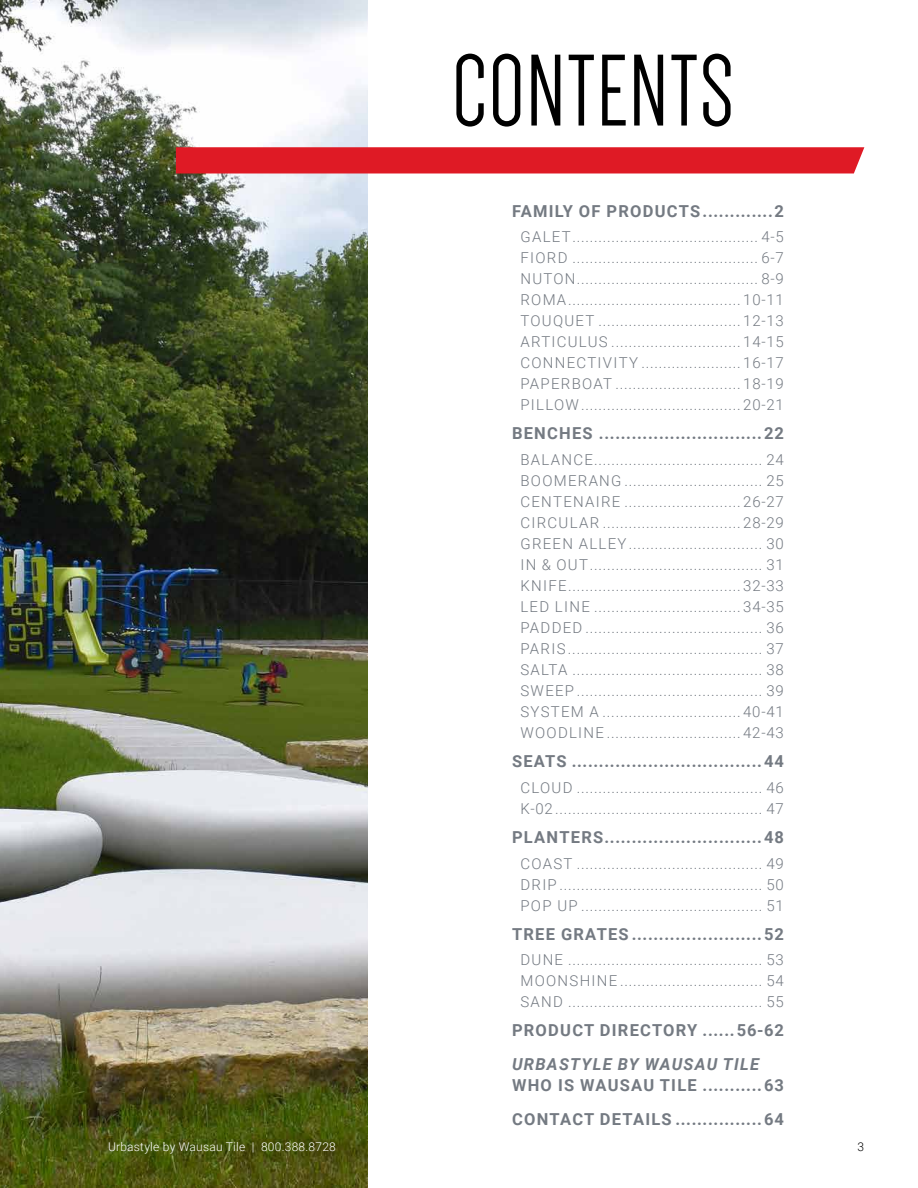
<style>
.page{position:relative;width:918px;height:1188px;background:#fff}
.page>*{position:absolute;margin:0;border:0;box-sizing:border-box;transform-origin:0 0}
.t1{font:105px "Dense";letter-spacing:.01em;color:#000}
.t2{font:700 16.5px/33.8px "Roboto";letter-spacing:.075em;color:#747a82}
.t3{font:italic 700 16.5px "Roboto";letter-spacing:.075em;color:#747a82}
.t4{font:300 15px/21px "Roboto";letter-spacing:.085em;color:#747a82;text-align:justify}
.t5{font:300 15px/21px "Roboto";letter-spacing:.055em;color:#747a82}
.t6{font:300 12px "Roboto";letter-spacing:.02em;color:#fff}
.t7{font:300 12px "Roboto";color:#000}
</style>
<div class="page">
<img style="left:0;top:0;width:367px;height:1188px">
<div style="left:176px;top:147px;width:688px;height:26px;background:#df1a25"></div>
<h1 class="t1" style="left:452px;top:39px;width:284px">CONTENTS</h1>
<p class="t2" style="left:512px;top:193px;width:273px">FAMILY OF PRODUCTS.............2</p>
<p class="t4" style="left:520px;top:226px;width:265px">GALET........................................... 4-5<br>FIORD ........................................... 6-7<br>NUTON.......................................... 8-9<br>ROMA........................................ 10-11<br>TOUQUET ................................. 12-13<br>ARTICULUS .............................. 14-15<br>CONNECTIVITY ....................... 16-17<br>PAPERBOAT ............................. 18-19<br>PILLOW..................................... 20-21</p>
<p class="t2" style="left:512px;top:416px;width:273px">BENCHES ..............................22</p>
<p class="t4" style="left:520px;top:449px;width:265px">BALANCE....................................... 24<br>BOOMERANG ................................ 25<br>CENTENAIRE ........................... 26-27<br>CIRCULAR ................................ 28-29<br>GREEN ALLEY............................... 30<br>IN &amp; OUT........................................ 31<br>KNIFE........................................ 32-33<br>LED LINE .................................. 34-35<br>PADDED ......................................... 36<br>PARIS ............................................. 37<br>SALTA ............................................ 38<br>SWEEP ........................................... 39<br>SYSTEM A ................................ 40-41<br>WOODLINE ............................... 42-43</p>
<p class="t2" style="left:512px;top:744px;width:273px">SEATS ...................................44</p>
<p class="t5" style="left:520px;top:776px;width:265px">CLOUD ........................................... 46<br>K-02................................................ 47</p>
<p class="t2" style="left:512px;top:819px;width:273px">PLANTERS.............................48</p>
<p class="t4" style="left:520px;top:852px;width:265px">COAST ........................................... 49<br>DRIP ............................................... 50<br>POP UP .......................................... 51</p>
<p class="t2" style="left:512px;top:916px;width:273px">TREE GRATES ........................52</p>
<p class="t4" style="left:520px;top:949px;width:265px">DUNE ............................................. 53<br>MOONSHINE ................................. 54<br>SAND ............................................. 55</p>
<p class="t2" style="left:512px;top:1013px;width:273px">PRODUCT DIRECTORY ......56-62</p>
<p class="t3" style="left:512px;top:1053px;width:249px">URBASTYLE BY WAUSAU TILE</p>
<p class="t2" style="left:512px;top:1068px;width:273px">WHO IS WAUSAU TILE ...........63<br>CONTACT DETAILS ................64</p>
<p class="t6" style="left:108px;top:1138px;width:229px">Urbastyle by Wausau Tile | 800.388.8728</p>
<p class="t7" style="left:857px;top:1138px;width:8px">3</p>
</div>
